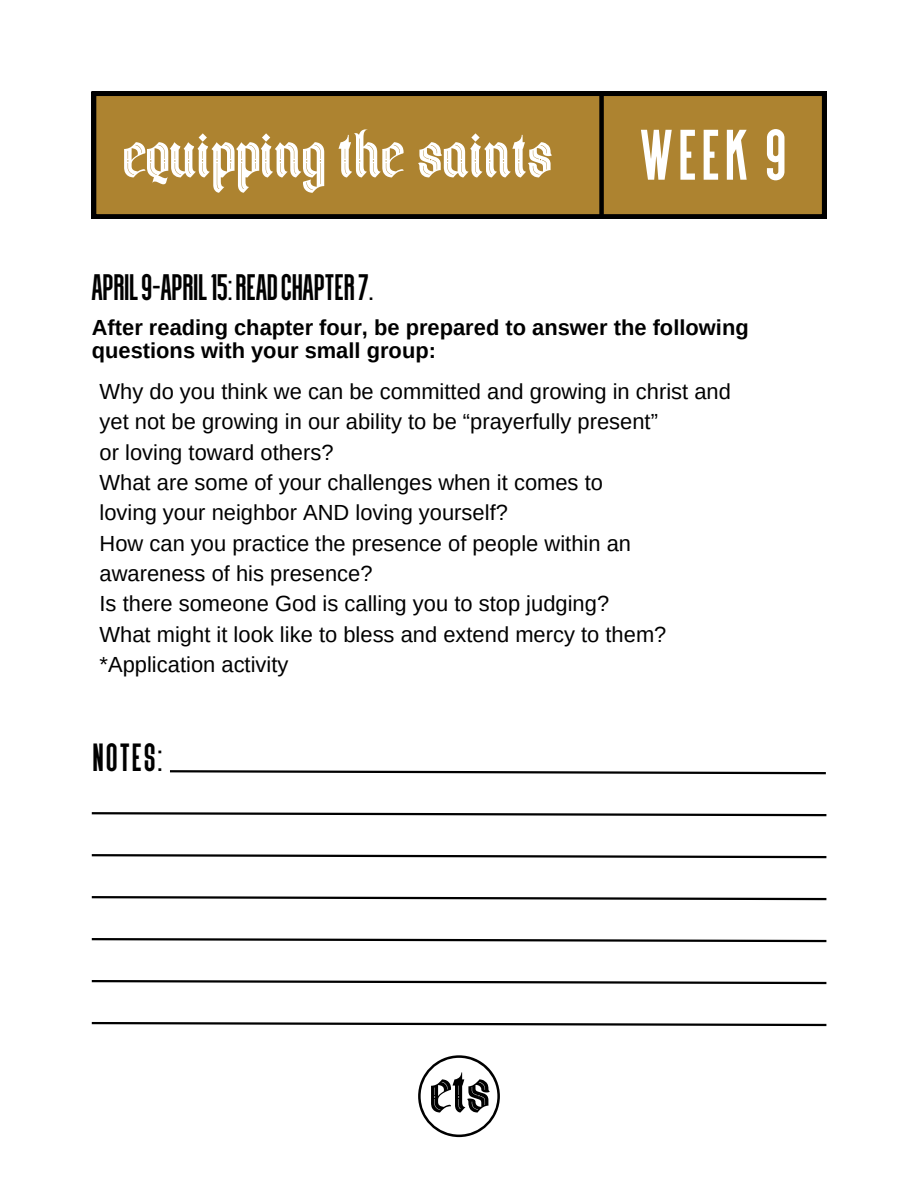
<style>
.page{position:relative;width:918px;height:1188px;background:#fff}
.page>*{position:absolute;margin:0;border:0;box-sizing:border-box;transform-origin:0 0}
.t1{font:63.15px "Black Valentine";color:#fff}
.t2{font:59.4px "Black Valentine";color:#000}
.t3{font:39.3px "Hailen Sans";letter-spacing:.06em;color:#000}
.t4{font:36.9px "Hailen Sans";letter-spacing:.01em;color:#000}
.t5{font:21.9px/30.3px "Arimo";color:#000}
.t6{font:700 21.9px/23.7px "Arimo";color:#000}
.s1{font-family:"Hailen Sans";font-size:71.4px}
</style>
<div class="page">
<svg style="left:92px;top:92px;width:734px;height:127px;background:#9e782c"></svg>
<div style="left:599px;top:91px;width:5px;height:127px;background:#000"></div>
<svg style="left:418px;top:1055px;width:82px;height:82px"></svg>
<svg style="left:170px;top:770px;width:656px;height:5px"></svg>
<svg style="left:91px;top:812px;width:736px;height:5px"></svg>
<svg style="left:91px;top:854px;width:736px;height:5px"></svg>
<svg style="left:91px;top:896px;width:736px;height:5px"></svg>
<svg style="left:91px;top:938px;width:736px;height:5px"></svg>
<svg style="left:91px;top:980px;width:736px;height:5px"></svg>
<svg style="left:91px;top:1022px;width:736px;height:5px"></svg>
<h1 class="t1" style="left:124px;top:129px;width:663px">equipping the saints <span class="s1">WEEK 9</span></h1>
<h3 class="t4" style="left:92px;top:272px;width:283px">APRIL9-APRIL15:READCHAPTER7.</h3>
<p class="t6" style="left:92px;top:315px;width:658px">After reading chapter four, be prepared to answer the following questions with your small group:</p>
<p class="t5" style="left:100px;top:376px;width:633px">Why do you think we can be committed and growing in christ and yet not be growing in our ability to be “prayerfully present”<br>or loving toward others?<br>What are some of your challenges when it comes to<br>loving your neighbor AND loving yourself?<br>How can you practice the presence of people within an awareness of his presence?<br>Is there someone God is calling you to stop judging?<br>What might it look like to bless and extend mercy to them? *Application activity</p>
<h3 class="t3" style="left:93px;top:741px;width:71px">NOTES:</h3>
<h2 class="t2" style="left:431px;top:1067px;width:62px">ets</h2>
</div>
